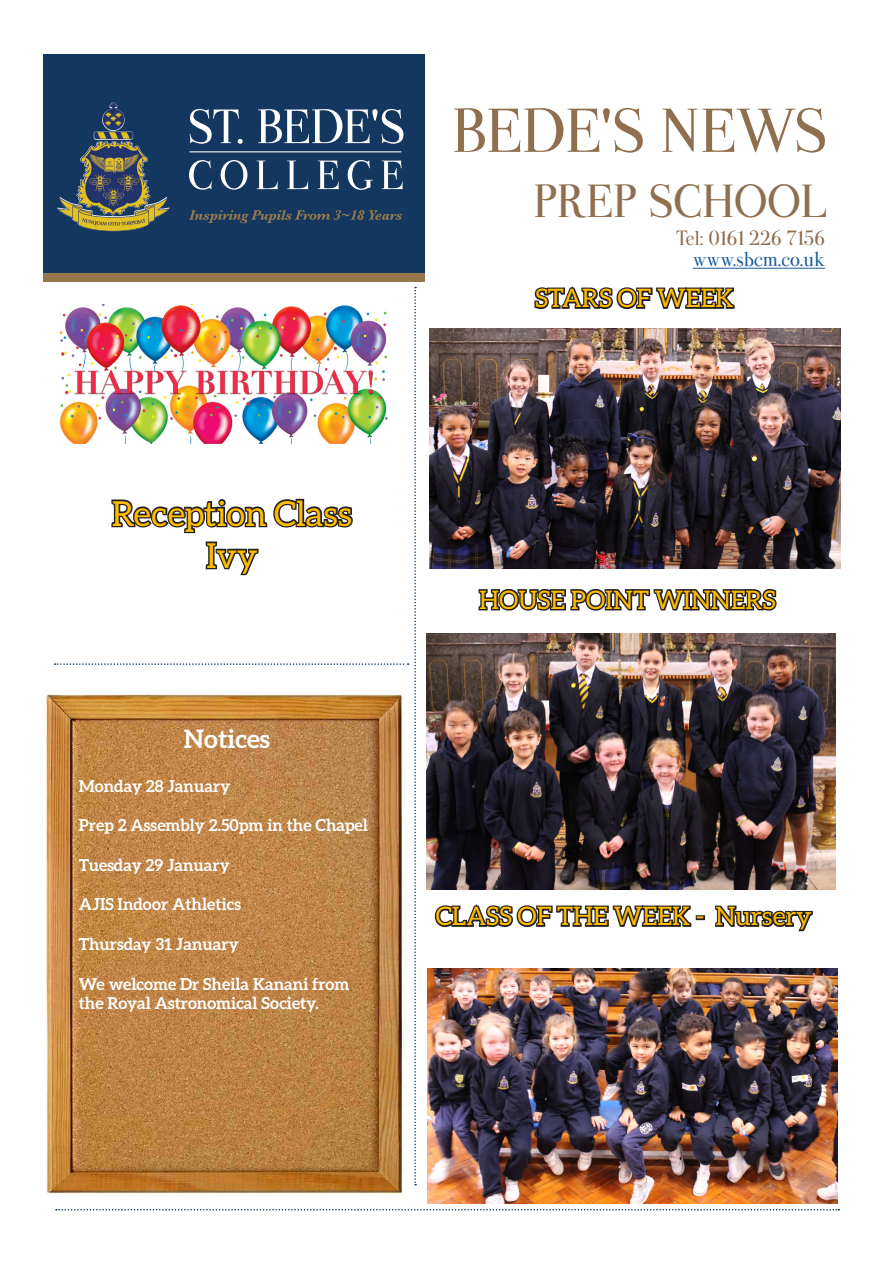
<style>
.page{position:relative;width:893px;height:1263px;background:#fff}
.page>*{position:absolute;margin:0;border:0;box-sizing:border-box;transform-origin:0 0}
.t1{font:54px "Valentina";letter-spacing:-.005em;color:#906f4f}
.t2{font:40.5px "Valentina";letter-spacing:-.01em;color:#906f4f}
.t3{font:34.5px "Aleo";color:#ffbd00}
.t4{font:25.5px "Aleo";color:#ffbd00}
.t5{font:700 25.5px "Aleo";color:#fff}
.t6{font:18px "Valentina";color:#906f4f}
.t7{font:18px "Valentina";color:#175d9e}
.t8{font:700 16.5px/19.8px "Aleo";color:#fff}
</style>
<div class="page">
<hr style="left:693px;top:268px;width:132px;height:1px;background:#175d9e">
<div style="left:44px;top:55px;width:381px;height:223px;background:#13375f"></div>
<div style="left:44px;top:274px;width:381px;height:8px;background:#95774c"></div>
<img style="left:76px;top:103px;width:69px;height:113px">
<svg style="left:189px;top:160px;width:214px;height:30px"></svg>
<svg style="left:190px;top:109px;width:214px;height:35px"></svg>
<hr style="left:190px;top:151px;width:211px;height:1px;background:#fff">
<svg style="left:189px;top:210px;width:213px;height:13px"></svg>
<img style="left:46px;top:693px;width:360px;height:505px">
<svg style="left:534px;top:267px;width:202px;height:42px"></svg>
<svg style="left:477px;top:589px;width:302px;height:45px"></svg>
<img style="left:427px;top:634px;width:409px;height:255px">
<svg style="left:433px;top:883px;width:260px;height:44px"></svg>
<div style="left:696px;top:915px;width:9px;height:5px;border:3px solid #231f20"></div>
<img style="left:713px;top:833px;width:102px;height:99px">
<img style="left:427px;top:969px;width:411px;height:234px">
<img style="left:430px;top:328px;width:410px;height:241px">
<svg style="left:56px;top:1209px;width:783px;height:1px"></svg>
<img style="left:55px;top:287px;width:361px;height:898px">
<p class="t1" style="left:452px;top:94px;width:377px">BEDE'S NEWS</p>
<p class="t2" style="left:533px;top:174px;width:295px">PREP SCHOOL</p>
<p class="t6" style="left:676px;top:226px;width:151px">Tel: 0161 226 7156</p>
<p class="t7" style="left:693px;top:247px;width:134px">www.sbcm.co.uk</p>
<p class="t4" style="left:535px;top:284px;width:200px">STARS OF WEEK</p>
<p class="t3" style="left:112px;top:494px;width:242px">Reception Class</p>
<p class="t3" style="left:206px;top:536px;width:53px">Ivy</p>
<p class="t5" style="left:184px;top:724px;width:88px">Notices</p>
<p class="t8" style="left:79px;top:775px;width:153px">Monday 28 January</p>
<p class="t8" style="left:79px;top:815px;width:291px">Prep 2 Assembly 2.50pm in the Chapel</p>
<p class="t8" style="left:79px;top:855px;width:153px">Tuesday 29 January</p>
<p class="t8" style="left:79px;top:894px;width:164px">AJIS Indoor Athletics</p>
<p class="t8" style="left:79px;top:934px;width:162px">Thursday 31 January</p>
<p class="t8" style="left:79px;top:973px;width:272px">We welcome Dr Sheila Kanani from the Royal Astronomical Society.</p>
<p class="t4" style="left:479px;top:585px;width:298px">HOUSE POINT WINNERS</p>
<p class="t4" style="left:436px;top:902px;width:378px">CLASS OF THE WEEK - Nursery</p>
</div>
